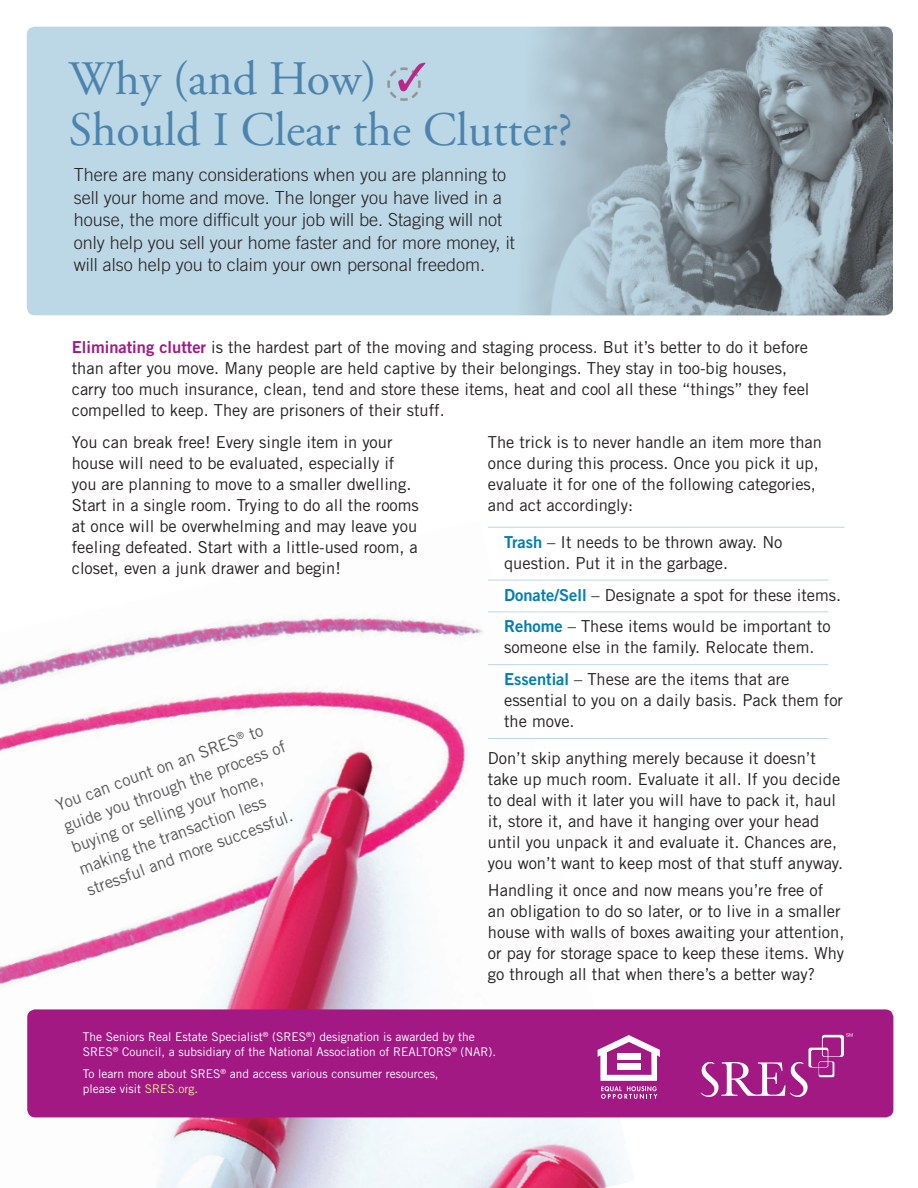
<style>
.page{position:relative;width:918px;height:1188px;background:#fff}
.page>*{position:absolute;margin:0;border:0;box-sizing:border-box;transform-origin:0 0}
.Body_Copy{font:48px/51px "Adobe Garamond Pro";color:#4c84ae}
.Body_Copy-2{font:300 18px/22.5px "Trade Gothic";color:#231f20}
.CHECKLIST{font:16.5px/21px "Trade Gothic";color:#231f20}
.t1{font:16.5px/22.5px "Trade Gothic";color:#57585a}
.t2{font:12px/15px "Trade Gothic";color:#fff}
.s1{font-family:"Trade Gothic Bold Two";color:#a31984}
.s2{font-family:"Trade Gothic Bold Two";color:#007fb2}
.s3{color:#e8ea90}
</style>
<div class="page">
<img style="left:0;top:526px;width:635px;height:662px">
<div style="left:27px;top:1009px;width:866px;height:108px;background:#a31984;border-radius:8px"></div>
<hr style="left:488px;top:527px;width:357px;height:1px;background:#bcd7e5">
<hr style="left:488px;top:580px;width:340px;height:1px;background:#bcd7e5">
<hr style="left:488px;top:611px;width:340px;height:1px;background:#bcd7e5">
<hr style="left:488px;top:664px;width:340px;height:1px;background:#bcd7e5">
<hr style="left:488px;top:738px;width:340px;height:1px;background:#bcd7e5">
<svg style="left:701px;top:1033px;width:152px;height:64px"></svg>
<svg style="left:598px;top:1035px;width:62px;height:64px"></svg>
<div style="left:27px;top:27px;width:866px;height:288px;background:#bcd7e5;border-radius:8px"></div>
<img style="left:530px;top:27px;width:363px;height:288px">
<svg style="left:387px;top:63px;width:39px;height:38px"></svg>
<p class="Body_Copy" style="left:69px;top:55px;width:505px">Why (and How)<br>Should I Clear the Clutter?</p>
<p class="Body_Copy-2" style="left:74px;top:164px;width:442px">There are many considerations when you are planning to sell your home and move. The longer you have lived in a house, the more difficult your job will be. Staging will not only help you sell your home faster and for more money, it will also help you to claim your own personal freedom.</p>
<p class="CHECKLIST" style="left:72px;top:336px;width:739px"><span class="s1">Eliminating clutter</span> is the hardest part of the moving and staging process. But it’s better to do it before than after you move. Many people are held captive by their belongings. They stay in too-big houses, carry too much insurance, clean, tend and store these items, heat and cool all these “things” they feel compelled to keep. They are prisoners of their stuff.</p>
<p class="CHECKLIST" style="left:72px;top:431px;width:349px">You can break free! Every single item in your house will need to be evaluated, especially if you are planning to move to a smaller dwelling.<br>Start in a single room. Trying to do all the rooms at once will be overwhelming and may leave you feeling defeated. Start with a little-used room, a closet, even a junk drawer and begin!</p>
<p class="CHECKLIST" style="left:488px;top:431px;width:336px">The trick is to never handle an item more than once during this process. Once you pick it up, evaluate it for one of the following categories, and act accordingly:</p>
<p class="CHECKLIST" style="left:504px;top:531px;width:280px"><span class="s2">Trash</span> – It needs to be thrown away. No question. Put it in the garbage.</p>
<p class="CHECKLIST" style="left:504px;top:584px;width:339px"><span class="s2">Donate/Sell</span> – Designate a spot for these items.</p>
<p class="CHECKLIST" style="left:504px;top:616px;width:328px"><span class="s2">Rehome</span> – These items would be important to someone else in the family. Relocate them.</p>
<p class="CHECKLIST" style="left:504px;top:669px;width:341px"><span class="s2">Essential</span> – These are the items that are essential to you on a daily basis. Pack them for the move.</p>
<p class="CHECKLIST" style="left:488px;top:748px;width:357px">Don’t skip anything merely because it doesn’t take up much room. Evaluate it all. If you decide to deal with it later you will have to pack it, haul it, store it, and have it hanging over your head until you unpack it and evaluate it. Chances are, you won’t want to keep most of that stuff anyway.</p>
<p class="CHECKLIST" style="left:488px;top:879px;width:358px">Handling it once and now means you’re free of an obligation to do so later, or to live in a smaller house with walls of boxes awaiting your attention, or pay for storage space to keep these items. Why go through all that when there’s a better way?</p>
<p class="t1" style="left:53px;top:795px;width:237px;rotate:-20deg">You can count on an SRES<sup>®</sup> to guide you through the process of buying or selling your home, making the transaction less stressful and more successful.</p>
<p class="t2" style="left:83px;top:1029px;width:415px">The Seniors Real Estate Specialist<sup>®</sup> (SRES<sup>®</sup>) designation is awarded by the<br>SRES<sup>®</sup> Council, a subsidiary of the National Association of REALTORS<sup>®</sup> (NAR).</p>
<p class="t2" style="left:83px;top:1066px;width:357px">To learn more about SRES<sup>®</sup> and access various consumer resources, please visit <span class="s3">SRES.org</span>.</p>
</div>
